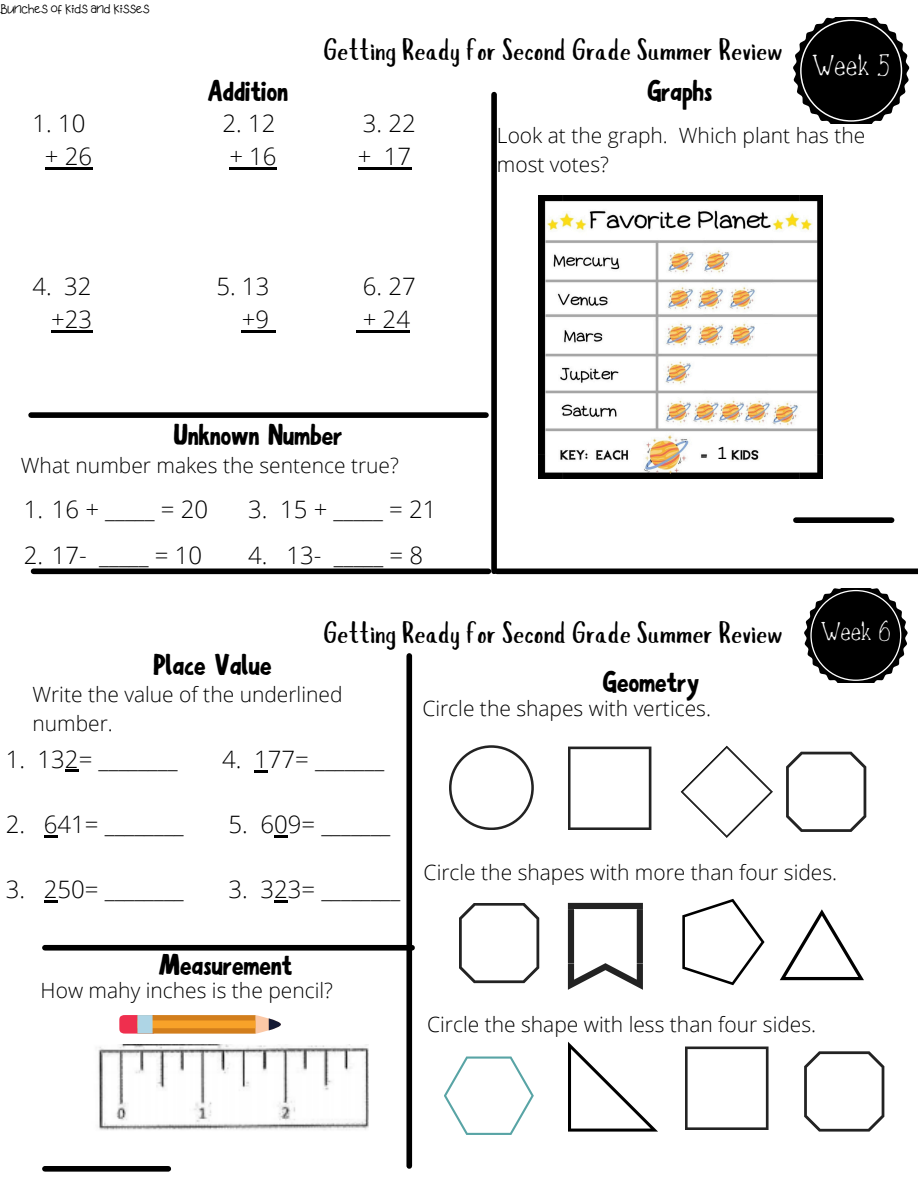
<style>
.page{position:relative;width:918px;height:1188px;background:#fff}
.page>*{position:absolute;margin:0;border:0;box-sizing:border-box;transform-origin:0 0}
.t1{font:100 31.2px "Drukaatie Burti";color:#fff}
.t2{font:30px "Slopes";color:#000}
.t3{font:30px "Boldoa Mat";color:#000}
.t4{font:100 27.75px "Drukaatie Burti";color:#fff}
.t5{font:300 24px "Open Sans";color:#000}
.t6{font:300 21px/29.2px "Open Sans";color:#000}
.t7{font:16.8px "Canva Sans";color:#000}
.t8{font:12.15px "Apple Juice";color:#000}
</style>
<div class="page">
<svg style="left:793px;top:18px;width:116px;height:106px"></svg>
<svg style="left:804px;top:588px;width:103px;height:95px"></svg>
<div style="left:491px;top:95px;width:6px;height:476px;background:#000"></div>
<div style="left:45px;top:945px;width:367px;height:6px;background:#000"></div>
<div style="left:406px;top:656px;width:6px;height:510px;background:#000"></div>
<div style="left:31px;top:412px;width:455px;height:6px;background:#000"></div>
<img style="left:98px;top:1045px;width:271px;height:85px">
<svg style="left:110px;top:1015px;width:53px;height:36px"></svg>
<div style="left:137px;top:1015px;width:119px;height:19px;background:#d27e1c"></div>
<div style="left:137px;top:1020px;width:119px;height:8px;background:#f8a229"></div>
<svg style="left:246px;top:1015px;width:35px;height:19px"></svg>
<div style="left:137px;top:1015px;width:16px;height:19px;background:#aed5e5"></div>
<div style="left:45px;top:1166px;width:123px;height:6px;background:#000"></div>
<div style="left:796px;top:517px;width:96px;height:6px;background:#000"></div>
<div style="left:497px;top:569px;width:421px;height:5px;background:#000"></div>
<div style="left:34px;top:569px;width:454px;height:5px;background:#000"></div>
<svg style="left:449px;top:745px;width:85px;height:85px"></svg>
<svg style="left:568px;top:747px;width:83px;height:83px"></svg>
<svg style="left:680px;top:745px;width:93px;height:93px"></svg>
<svg style="left:786px;top:752px;width:80px;height:80px"></svg>
<svg style="left:459px;top:903px;width:80px;height:80px"></svg>
<svg style="left:568px;top:903px;width:75px;height:87px"></svg>
<img style="left:539px;top:196px;width:283px;height:282px">
<svg style="left:444px;top:1056px;width:90px;height:79px"></svg>
<svg style="left:682px;top:899px;width:83px;height:86px"></svg>
<svg style="left:780px;top:909px;width:84px;height:71px"></svg>
<svg style="left:568px;top:1042px;width:90px;height:90px"></svg>
<svg style="left:685px;top:1047px;width:84px;height:83px"></svg>
<svg style="left:804px;top:1051px;width:80px;height:81px"></svg>
<svg style="left:711px;top:445px;width:15px;height:16px"></svg>
<svg style="left:65px;top:770px;width:14px;height:2px"></svg>
<svg style="left:44px;top:835px;width:14px;height:2px"></svg>
<hr style="left:44px;top:900px;width:14px;height:3px;background:#000">
<svg style="left:254px;top:770px;width:14px;height:2px"></svg>
<hr style="left:274px;top:835px;width:14px;height:3px;background:#000">
<svg style="left:274px;top:901px;width:14px;height:2px"></svg>
<hr style="left:45px;top:167px;width:47px;height:2px;background:#000">
<hr style="left:229px;top:167px;width:34px;height:2px;background:#000">
<svg style="left:263px;top:167px;width:14px;height:2px"></svg>
<svg style="left:358px;top:167px;width:26px;height:2px"></svg>
<hr style="left:384px;top:167px;width:27px;height:2px;background:#000">
<hr style="left:51px;top:330px;width:41px;height:2px;background:#000">
<hr style="left:242px;top:330px;width:27px;height:2px;background:#000">
<svg style="left:269px;top:330px;width:6px;height:2px"></svg>
<svg style="left:356px;top:330px;width:7px;height:2px"></svg>
<hr style="left:363px;top:330px;width:47px;height:2px;background:#000">
<svg style="left:755px;top:324px;width:27px;height:27px"></svg>
<h4 class="t8" style="left:0;top:2px;width:151px">Bunches of Kids and Kisses</h4>
<h4 class="t2" style="left:323px;top:38px;width:461px">Getting Ready for Second Grade Summer Review</h4>
<p class="t3" style="left:208px;top:72px;width:82px">Addition</p>
<p class="t3" style="left:648px;top:72px;width:67px">Graphs</p>
<p class="t1" style="left:813px;top:47px;width:79px">Week 5</p>
<p class="t5" style="left:32px;top:106px;width:55px">1. 10</p>
<p class="t5" style="left:223px;top:106px;width:55px">2. 12</p>
<p class="t5" style="left:363px;top:106px;width:55px">3. 22</p>
<p class="t5" style="left:45px;top:139px;width:49px">+ 26</p>
<p class="t5" style="left:229px;top:139px;width:49px">+ 16</p>
<p class="t5" style="left:358px;top:139px;width:55px">+ 17</p>
<h4 class="t5" style="left:32px;top:270px;width:61px">4. 32</h4>
<h4 class="t5" style="left:216px;top:270px;width:55px">5. 13</h4>
<h4 class="t5" style="left:363px;top:270px;width:55px">6. 27</h4>
<h4 class="t5" style="left:51px;top:302px;width:43px">+23</h4>
<h4 class="t5" style="left:242px;top:302px;width:29px">+9</h4>
<h4 class="t5" style="left:363px;top:302px;width:49px">+ 24</h4>
<h5 class="t3" style="left:174px;top:415px;width:170px">Unknown Number</h5>
<p class="t6" style="left:21px;top:450px;width:380px">What number makes the sentence true?</p>
<h3 class="t5" style="left:24px;top:492px;width:186px">1. 16 + _____ = 20</h3>
<h2 class="t5" style="left:24px;top:538px;width:180px">2. 17- _____ = 10</h2>
<h4 class="t5" style="left:248px;top:492px;width:190px">3. 15 + _____ = 21</h4>
<h4 class="t5" style="left:248px;top:538px;width:176px">4. 13- _____ = 8</h4>
<h2 class="t6" style="left:497px;top:120px;width:370px">Look at the graph. Which plant has the most votes?</h2>
<h5 class="t7" style="left:718px;top:441px;width:10px">1</h5>
<h5 class="t2" style="left:323px;top:620px;width:461px">Getting Ready for Second Grade Summer Review</h5>
<p class="t3" style="left:154px;top:645px;width:120px">Place Value</p>
<p class="t6" style="left:32px;top:679px;width:312px">Write the value of the underlined number.</p>
<h1 class="t5" style="left:222px;top:742px;width:163px">4. 177= _______</h1>
<p class="t5" style="left:6px;top:742px;width:173px">1. 132= ________</p>
<p class="t5" style="left:6px;top:807px;width:180px">2. 641= ________</p>
<h3 class="t5" style="left:228px;top:808px;width:163px">5. 609= _______</h3>
<p class="t3" style="left:603px;top:662px;width:98px">Geometry</p>
<h2 class="t6" style="left:422px;top:693px;width:290px">Circle the shapes with vertices.</h2>
<p class="t4" style="left:821px;top:615px;width:71px">Week 6</p>
<h4 class="t5" style="left:6px;top:872px;width:180px">3. 250= ________</h4>
<h2 class="t5" style="left:228px;top:873px;width:173px">3. 323= ________</h2>
<h5 class="t3" style="left:159px;top:945px;width:135px">Measurement</h5>
<h4 class="t6" style="left:41px;top:975px;width:294px">How mahy inches is the pencil?</h4>
<h5 class="t6" style="left:424px;top:857px;width:415px">Circle the shapes with more than four sides.</h5>
<p class="t6" style="left:427px;top:1009px;width:391px">Circle the shape with less than four sides.</p>
</div>
